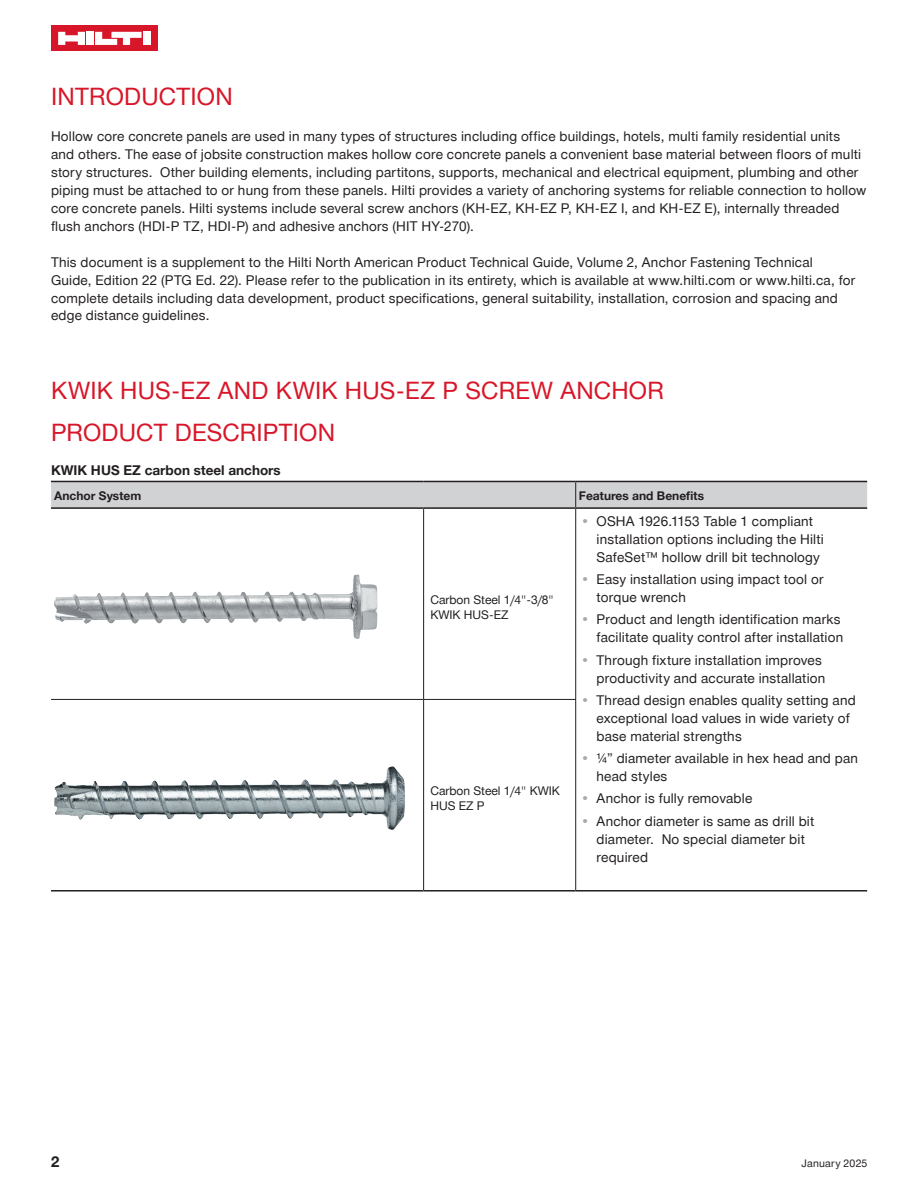
<style>
.page{position:relative;width:918px;height:1188px;background:#fff}
.page>*{position:absolute;margin:0;border:0;box-sizing:border-box;transform-origin:0 0}
.t1{font:24px/42px "Hilti";letter-spacing:.01em;color:#d71729}
.t2{font:700 15px "Hilti";color:#231f20}
.t3{font:13.5px/18px "Hilti";letter-spacing:.015em;color:#231f20}
.t4{font:700 13.5px "Hilti";color:#231f20}
.t5{font:12px/15px "Hilti";color:#231f20}
.t6{font:700 12px "Hilti";color:#231f20}
.t7{font:10.5px "Hilti";letter-spacing:.025em;color:#231f20}
.s1{color:#a8a9ad}
</style>
<div class="page">
<div style="left:51px;top:26px;width:106px;height:25px;background:#d71729"></div>
<div style="left:86px;top:32px;width:8px;height:13px;background:#fff"></div>
<div style="left:143px;top:32px;width:7px;height:13px;background:#fff"></div>
<svg style="left:58px;top:32px;width:27px;height:13px"></svg>
<svg style="left:95px;top:32px;width:47px;height:13px"></svg>
<div style="left:51px;top:482px;width:816px;height:25px;background:#d1d2d4"></div>
<hr style="left:51px;top:481px;width:373px;height:1px;background:#231f20">
<hr style="left:424px;top:481px;width:152px;height:1px;background:#231f20">
<hr style="left:576px;top:481px;width:291px;height:1px;background:#231f20">
<hr style="left:576px;top:890px;width:291px;height:2px;background:#231f20">
<hr style="left:51px;top:890px;width:373px;height:2px;background:#231f20">
<hr style="left:424px;top:890px;width:152px;height:2px;background:#231f20">
<hr style="left:423px;top:509px;width:1px;height:190px;background:#231f20">
<hr style="left:575px;top:509px;width:1px;height:190px;background:#231f20">
<hr style="left:51px;top:699px;width:373px;height:1px;background:#231f20">
<hr style="left:424px;top:699px;width:152px;height:1px;background:#231f20">
<hr style="left:423px;top:700px;width:1px;height:190px;background:#231f20">
<hr style="left:575px;top:700px;width:1px;height:190px;background:#231f20">
<hr style="left:51px;top:507px;width:373px;height:2px;background:#231f20">
<hr style="left:424px;top:507px;width:152px;height:2px;background:#231f20">
<hr style="left:576px;top:507px;width:291px;height:2px;background:#231f20">
<img style="left:54px;top:575px;width:323px;height:64px">
<img style="left:54px;top:767px;width:337px;height:49px">
<h1 class="t1" style="left:51px;top:75px;width:183px">INTRODUCTION</h1>
<p class="t3" style="left:51px;top:126px;width:817px">Hollow core concrete panels are used in many types of structures including office buildings, hotels, multi family residential units and others. The ease of jobsite construction makes hollow core concrete panels a convenient base material between floors of multi story structures. Other building elements, including partitons, supports, mechanical and electrical equipment, plumbing and other piping must be attached to or hung from these panels. Hilti provides a variety of anchoring systems for reliable connection to hollow core concrete panels. Hilti systems include several screw anchors (KH-EZ, KH-EZ P, KH-EZ I, and KH-EZ E), internally threaded flush anchors (HDI-P TZ, HDI-P) and adhesive anchors (HIT HY-270).</p>
<p class="t3" style="left:51px;top:252px;width:806px">This document is a supplement to the Hilti North American Product Technical Guide, Volume 2, Anchor Fastening Technical Guide, Edition 22 (PTG Ed. 22). Please refer to the publication in its entirety, which is available at www.hilti.com or www.hilti.ca, for complete details including data development, product specifications, general suitability, installation, corrosion and spacing and edge distance guidelines.</p>
<h1 class="t1" style="left:51px;top:369px;width:614px">KWIK HUS-EZ AND KWIK HUS-EZ P SCREW ANCHOR<br>PRODUCT DESCRIPTION</h1>
<p class="t4" style="left:51px;top:460px;width:231px">KWIK HUS EZ carbon steel anchors</p>
<p class="t6" style="left:54px;top:487px;width:89px">Anchor System</p>
<p class="t6" style="left:579px;top:487px;width:127px">Features and Benefits</p>
<p class="t5" style="left:430px;top:592px;width:125px">Carbon Steel 1/4"-3/8"<br>KWIK HUS-EZ</p>
<p class="t5" style="left:430px;top:784px;width:131px">Carbon Steel 1/4" KWIK<br>HUS EZ P</p>
<p class="t3" style="left:597px;top:512px;width:229px;text-indent:-15px"><span class="s1">•</span> OSHA 1926.1153 Table 1 compliant installation options including the Hilti<br>SafeSet™ hollow drill bit technology</p>
<p class="t3" style="left:597px;top:570px;width:228px;text-indent:-15px"><span class="s1">•</span> Easy installation using impact tool or torque wrench</p>
<p class="t3" style="left:582px;top:610px;width:263px;text-align:right"><span class="s1">•</span> Product and length identification marks facilitate quality control after installation</p>
<p class="t3" style="left:582px;top:651px;width:245px;text-align:right"><span class="s1">•</span> Through fixture installation improves productivity and accurate installation</p>
<p class="t3" style="left:597px;top:691px;width:261px;text-indent:-15px"><span class="s1">•</span> Thread design enables quality setting and exceptional load values in wide variety of base material strengths</p>
<p class="t3" style="left:597px;top:749px;width:263px;text-indent:-15px"><span class="s1">•</span> ¼” diameter available in hex head and pan head styles</p>
<p class="t3" style="left:582px;top:789px;width:172px"><span class="s1">•</span> Anchor is fully removable</p>
<p class="t3" style="left:597px;top:811px;width:219px;text-indent:-15px"><span class="s1">•</span> Anchor diameter is same as drill bit diameter. No special diameter bit required</p>
<p class="t2" style="left:51px;top:1151px;width:10px">2</p>
<p class="t7" style="left:802px;top:1156px;width:67px">January 2025</p>
</div>
